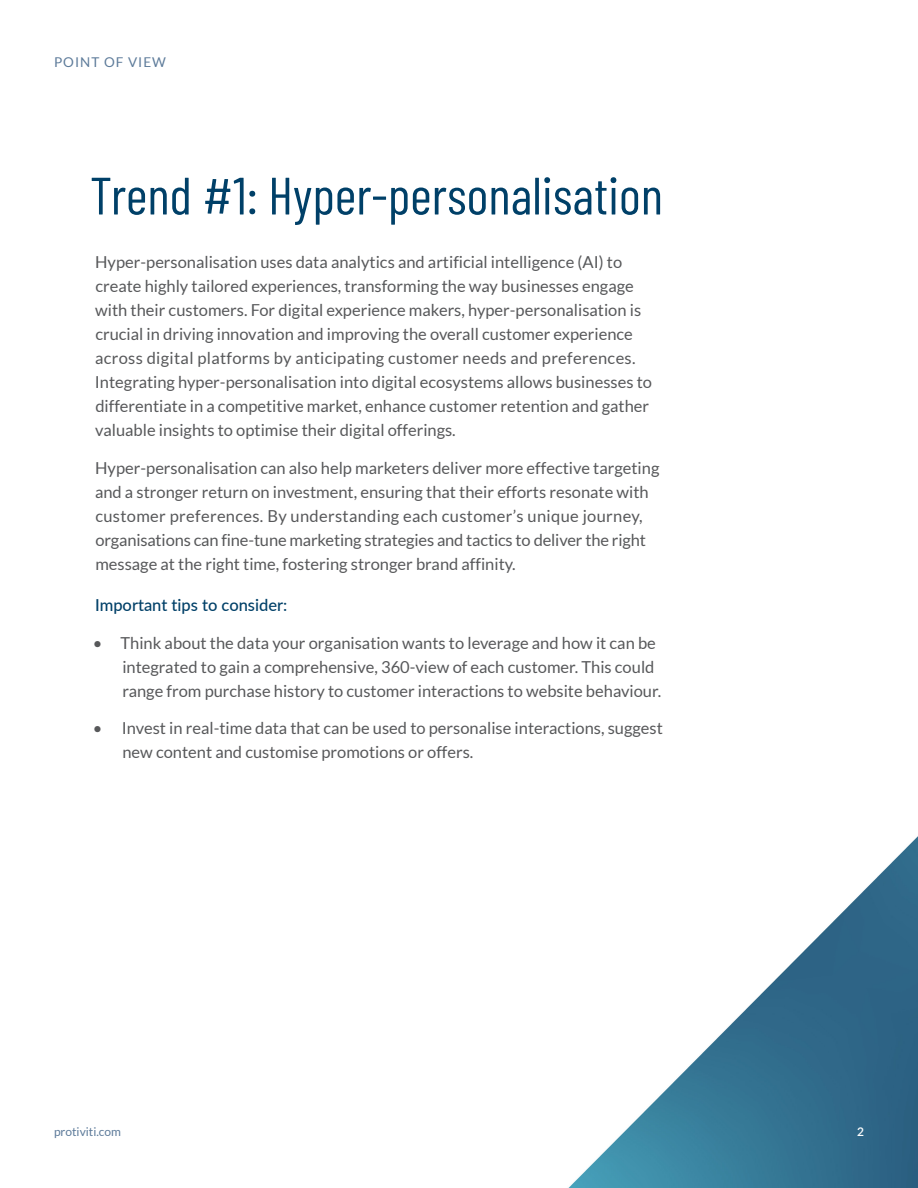
<style>
.page{position:relative;width:918px;height:1188px;background:#fff}
.page>*{position:absolute;margin:0;border:0;box-sizing:border-box;transform-origin:0 0}
.t1{font:52.5px "Barlow Condensed";color:#004068}
.t2{font:16.5px/24px "Lato";color:#57585a}
.t3{font:500 16.5px "Lato";color:#004068}
.t4{font:13.5px "Lato";letter-spacing:.075em;color:#5d7b9a}
.t5{font:12px "Lato";color:#5d7b9a}
.t6{font:600 12px "Lato";color:#fff}
</style>
<div class="page">
<img style="left:568px;top:836px;width:350px;height:352px">
<p class="t4" style="left:54px;top:55px;width:114px">POINT OF VIEW</p>
<h1 class="t1" style="left:90px;top:158px;width:575px">Trend #1: Hyper-personalisation</h1>
<p class="t2" style="left:95px;top:250px;width:559px">Hyper-personalisation uses data analytics and artificial intelligence (AI) to create highly tailored experiences, transforming the way businesses engage with their customers. For digital experience makers, hyper-personalisation is crucial in driving innovation and improving the overall customer experience across digital platforms by anticipating customer needs and preferences.<br>Integrating hyper-personalisation into digital ecosystems allows businesses to differentiate in a competitive market, enhance customer retention and gather valuable insights to optimise their digital offerings.</p>
<p class="t2" style="left:95px;top:456px;width:566px">Hyper-personalisation can also help marketers deliver more effective targeting and a stronger return on investment, ensuring that their efforts resonate with customer preferences. By understanding each customer’s unique journey, organisations can fine-tune marketing strategies and tactics to deliver the right message at the right time, fostering stronger brand affinity.</p>
<p class="t3" style="left:95px;top:593px;width:194px">Important tips to consider:</p>
<p class="t2" style="left:122px;top:630px;width:540px;text-indent:-30px">• Think about the data your organisation wants to leverage and how it can be integrated to gain a comprehensive, 360-view of each customer. This could range from purchase history to customer interactions to website behaviour.</p>
<p class="t2" style="left:122px;top:716px;width:542px;text-indent:-30px">• Invest in real-time data that can be used to personalise interactions, suggest new content and customise promotions or offers.</p>
<p class="t5" style="left:54px;top:1125px;width:69px">protiviti.com</p>
<p class="t6" style="left:857px;top:1123px;width:8px">2</p>
</div>
